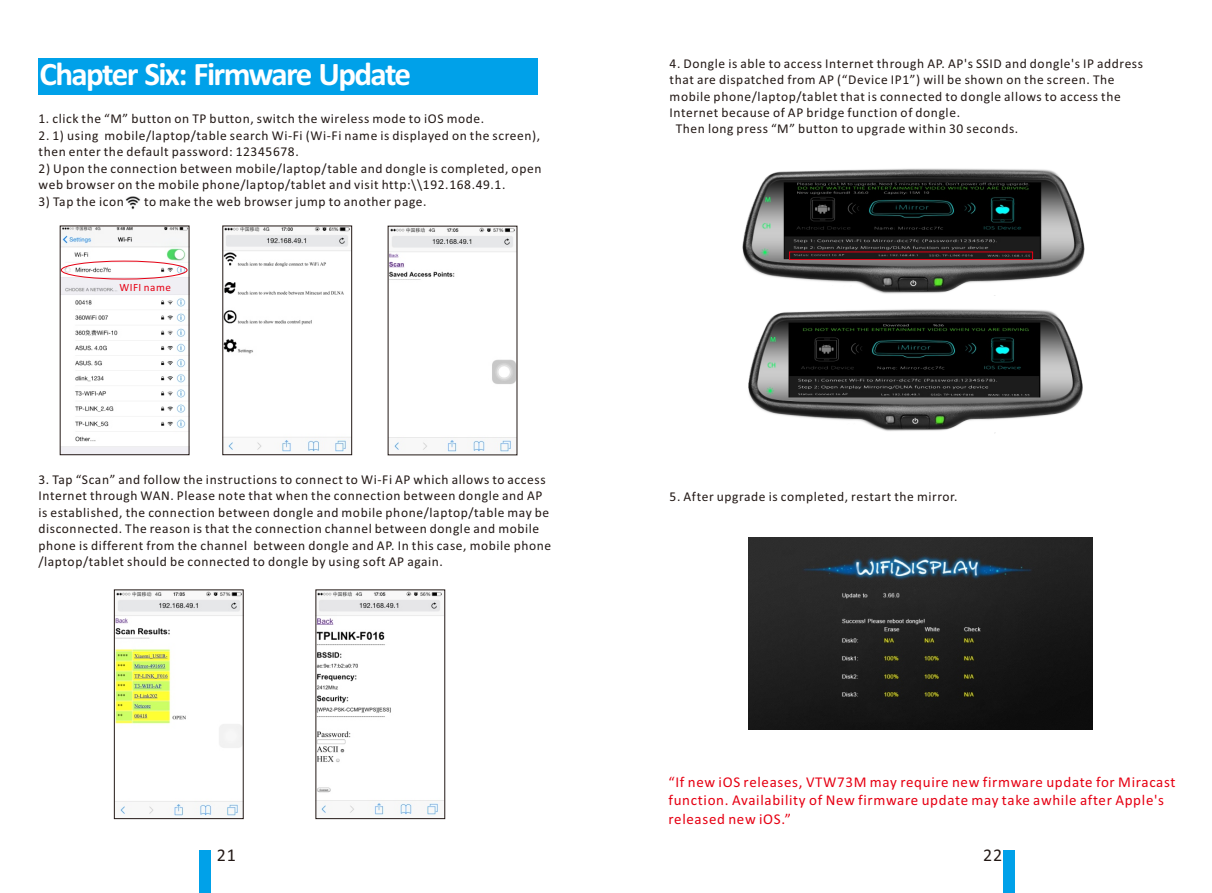
<style>
.page{position:relative;width:1212px;height:893px;background:#fff}
.page>*{position:absolute;margin:0;border:0;box-sizing:border-box;transform-origin:0 0}
.t1{font:700 33px "Calibri";letter-spacing:-.05em;color:#fff}
.t2{font:18px "Calibri";color:#231916}
.t3{font:15px/18.3px "Calibri";letter-spacing:.045em;color:#e60013}
.t4{font:13.5px/16.5px "Calibri";letter-spacing:.045em;color:#231916}
.t5{font:11.1px "Calibri";letter-spacing:.045em;color:#e60013}
.s1{font-family:"Sim Sun"}
</style>
<div class="page">
<img style="left:116px;top:591px;width:126px;height:225px">
<img style="left:317px;top:591px;width:126px;height:224px">
<img style="left:390px;top:228px;width:125px;height:224px">
<div style="left:38px;top:58px;width:499px;height:37px;background:#00a1e9"></div>
<div style="left:199px;top:851px;width:12px;height:42px;background:#00a1e9"></div>
<div style="left:1003px;top:851px;width:11px;height:42px;background:#00a1e9"></div>
<img style="left:60px;top:225px;width:129px;height:228px">
<div style="left:61px;top:261px;width:126px;height:18px;border:1px solid #e60013;border-radius:50%"></div>
<img style="left:224px;top:228px;width:126px;height:224px">
<img style="left:126px;top:197px;width:15px;height:13px">
<div style="left:222px;top:226px;width:130px;height:229px;border:1px solid #231916"></div>
<div style="left:114px;top:589px;width:130px;height:230px;border:1px solid #231916"></div>
<img style="left:742px;top:168px;width:343px;height:124px">
<div style="left:789px;top:252px;width:244px;height:8px;border:1px solid #e60013"></div>
<img style="left:748px;top:292px;width:335px;height:142px">
<img style="left:748px;top:537px;width:344px;height:193px">
<h1 class="t1" style="left:40px;top:60px;width:373px">Chapter Six: Firmware Update</h1>
<p class="t4" style="left:38px;top:111px;width:447px">1. click the “M” button on TP button, switch the wireless mode to iOS mode.</p>
<p class="t4" style="left:39px;top:128px;width:503px">2. 1) using mobile/laptop/table search Wi-Fi (Wi-Fi name is displayed on the screen), then enter the default password: 12345678.</p>
<p class="t4" style="left:39px;top:161px;width:504px">2) Upon the connection between mobile/laptop/table and dongle is completed, open web browser on the mobile phone/laptop/tablet and visit http:\\192.168.49.1.</p>
<p class="t4" style="left:39px;top:194px;width:87px">3) Tap the icon</p>
<p class="t4" style="left:144px;top:194px;width:287px">to make the web browser jump to another page<span class="s1">.</span></p>
<p class="t5" style="left:119px;top:283px;width:53px">WIFI name</p>
<p class="t4" style="left:38px;top:472px;width:514px">3. Tap “Scan” and follow the instructions to connect to Wi-Fi AP which allows to access Internet through WAN. Please note that when the connection between dongle and AP is established, the connection between dongle and mobile phone/laptop/table may be disconnected. The reason is that the connection channel between dongle and mobile phone is different from the channel between dongle and AP. In this case, mobile phone /laptop/tablet should be connected to dongle by using soft AP again.</p>
<p class="t4" style="left:670px;top:56px;width:475px">4. Dongle is able to access Internet through AP. AP's SSID and dongle's IP address</p>
<p class="t4" style="left:670px;top:72px;width:446px">that are dispatched from AP (“Device IP1”) will be shown on the screen. The</p>
<p class="t4" style="left:670px;top:89px;width:453px">mobile phone/laptop/tablet that is connected to dongle allows to access the</p>
<p class="t4" style="left:670px;top:105px;width:292px">Internet because of AP bridge function of dongle.</p>
<p class="t4" style="left:676px;top:122px;width:344px">Then long press “M” button to upgrade within 30 seconds.</p>
<p class="t4" style="left:670px;top:490px;width:289px">5. After upgrade is completed, restart the mirror.</p>
<p class="t3" style="left:668px;top:774px;width:508px">“If new iOS releases, VTW73M may require new firmware update for Miracast function. Availability of New firmware update may take awhile after Apple's released new iOS.”</p>
<h2 class="t2" style="left:217px;top:847px;width:21px">21</h2>
<h2 class="t2" style="left:983px;top:847px;width:21px">22</h2>
</div>
